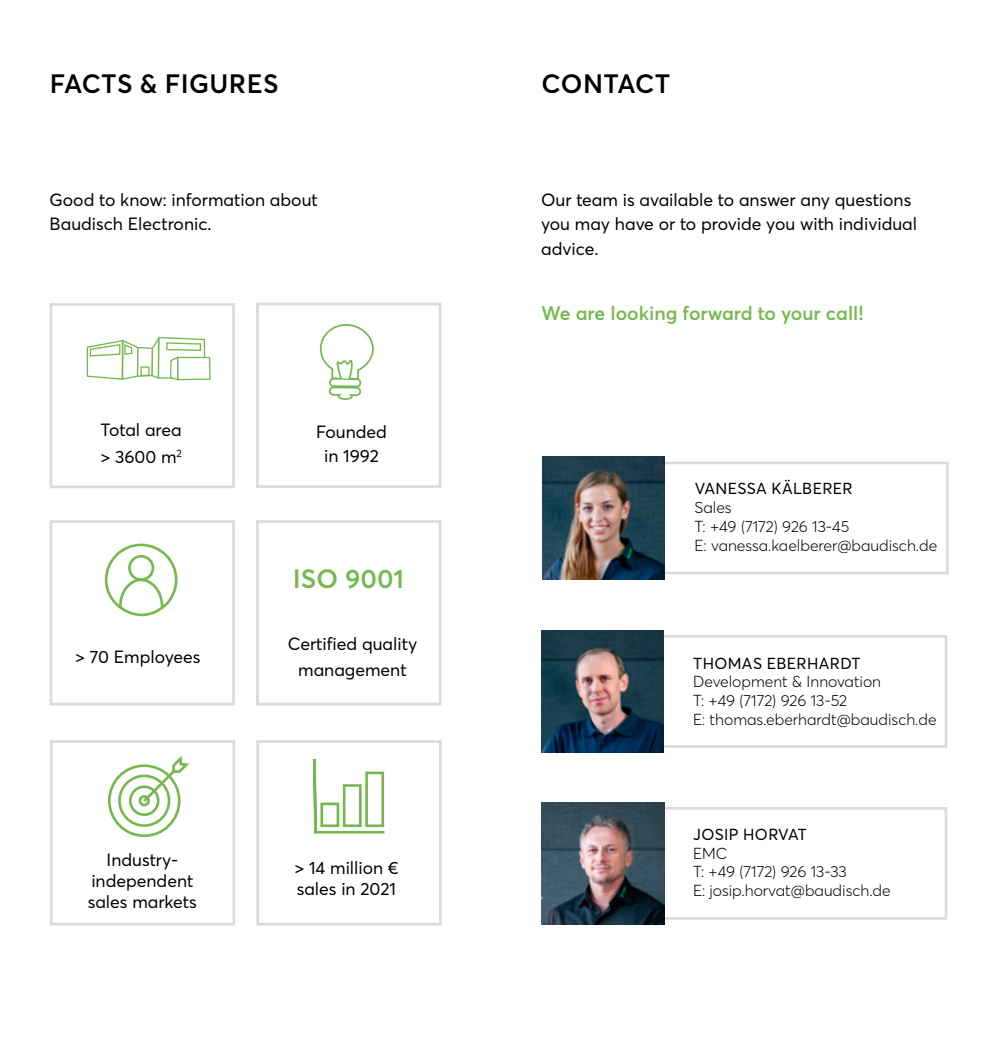
<style>
.page{position:relative;width:983px;height:1042px;background:#fff}
.page>*{position:absolute;margin:0;border:0;box-sizing:border-box;transform-origin:0 0}
.t1{font:600 26.25px "Averta";letter-spacing:.015em;color:#000}
.t2{font:600 26.25px "Averta";color:#75b94e}
.t3{font:600 19.25px "Averta";color:#75b94e}
.t4{font:17.5px/24.5px "Averta";color:#000}
.t5{font:300 15.75px/18.9px "Averta";color:#000}
.t6{font:15.75px "Averta";letter-spacing:.025em;color:#000}
</style>
<div class="page">
<div style="left:558px;top:462px;width:390px;height:112px;border:3px solid #dadada"></div>
<img style="left:542px;top:457px;width:122px;height:122px">
<div style="left:557px;top:635px;width:390px;height:113px;border:3px solid #dadada"></div>
<img style="left:541px;top:630px;width:122px;height:122px">
<div style="left:557px;top:807px;width:390px;height:113px;border:3px solid #dadada"></div>
<img style="left:541px;top:802px;width:123px;height:123px">
<div style="left:50px;top:303px;width:185px;height:185px;border:3px solid #dadada"></div>
<div style="left:256px;top:303px;width:185px;height:185px;border:3px solid #dadada"></div>
<div style="left:50px;top:520px;width:185px;height:185px;border:3px solid #dadada"></div>
<div style="left:256px;top:520px;width:185px;height:185px;border:3px solid #dadada"></div>
<div style="left:50px;top:740px;width:185px;height:185px;border:3px solid #dadada"></div>
<div style="left:256px;top:740px;width:185px;height:185px;border:3px solid #dadada"></div>
<svg style="left:104px;top:543px;width:74px;height:74px"></svg>
<svg style="left:109px;top:766px;width:70px;height:70px"></svg>
<div style="left:108px;top:764px;width:72px;height:73px;border:3px solid #75b94e;border-radius:50%"></div>
<svg style="left:119px;top:776px;width:50px;height:49px"></svg>
<div style="left:118px;top:774px;width:52px;height:53px;border:3px solid #75b94e;border-radius:50%"></div>
<svg style="left:130px;top:787px;width:28px;height:28px"></svg>
<div style="left:129px;top:785px;width:30px;height:31px;border:3px solid #75b94e;border-radius:50%"></div>
<svg style="left:137px;top:756px;width:52px;height:52px"></svg>
<svg style="left:313px;top:759px;width:72px;height:75px"></svg>
<svg style="left:320px;top:324px;width:54px;height:76px"></svg>
<div style="left:177px;top:357px;width:33px;height:23px;border:1px solid #75b94e"></div>
<svg style="left:86px;top:336px;width:120px;height:45px"></svg>
<h1 class="t1" style="left:50px;top:65px;width:230px">FACTS &amp; FIGURES</h1>
<p class="t4" style="left:50px;top:187px;width:269px">Good to know: information about<br>Baudisch Electronic.</p>
<p class="t4" style="left:100px;top:416px;width:83px;line-height:26.2px">Total area &gt; 3600 m<sup>2</sup></p>
<p class="t4" style="left:316px;top:418px;width:72px;text-align:center">Founded in 1992</p>
<p class="t4" style="left:75px;top:644px;width:127px">&gt; 70 Employees</p>
<h1 class="t2" style="left:293px;top:560px;width:112px">ISO 9001</h1>
<p class="t4" style="left:287px;top:630px;width:131px;line-height:26.2px;text-align:center">Certified quality management</p>
<p class="t4" style="left:88px;top:848px;width:110px;line-height:21px;text-align:center">Industry&shy;independent sales markets</p>
<p class="t4" style="left:294px;top:857px;width:106px;line-height:21px">&gt; 14 million € sales in 2021</p>
<h1 class="t1" style="left:541px;top:65px;width:130px">CONTACT</h1>
<p class="t4" style="left:541px;top:187px;width:377px">Our team is available to answer any questions you may have or to provide you with individual advice.</p>
<p class="t3" style="left:541px;top:299px;width:324px">We are looking forward to your call!</p>
<p class="t6" style="left:694px;top:478px;width:159px">VANESSA KÄLBERER</p>
<p class="t5" style="left:694px;top:498px;width:244px">Sales<br>T: +49 (7172) 926 13-45<br>E: vanessa.kaelberer@baudisch.de</p>
<p class="t6" style="left:693px;top:652px;width:169px">THOMAS EBERHARDT</p>
<p class="t5" style="left:693px;top:672px;width:245px">Development &amp; Innovation<br>T: +49 (7172) 926 13-52<br>E: thomas.eberhardt@baudisch.de</p>
<p class="t6" style="left:693px;top:823px;width:115px">JOSIP HORVAT</p>
<p class="t5" style="left:693px;top:843px;width:199px">EMC<br>T: +49 (7172) 926 13-33<br>E: josip.horvat@baudisch.de</p>
</div>
